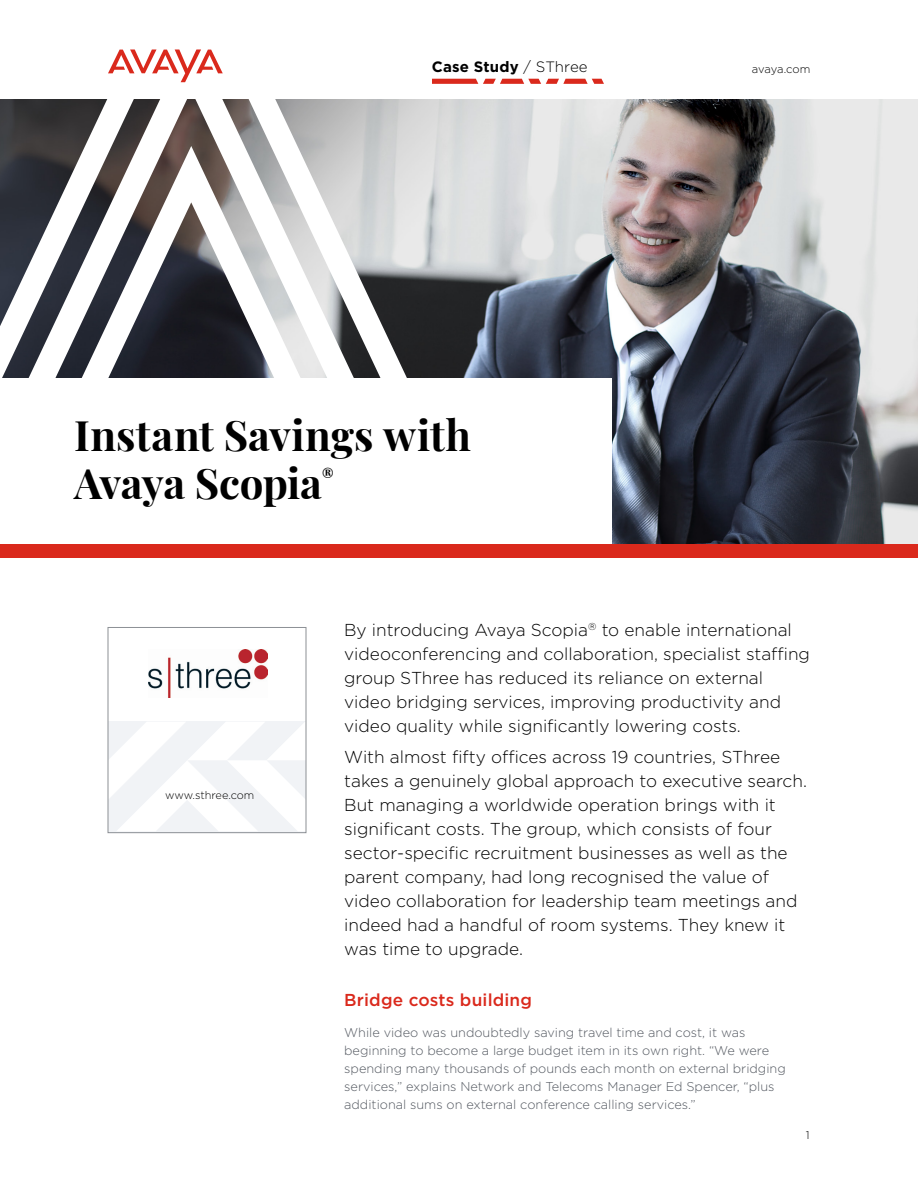
<style>
.page{position:relative;width:918px;height:1188px;background:#fff}
.page>*{position:absolute;margin:0;border:0;box-sizing:border-box;transform-origin:0 0}
.Headline_1_Bold_Left{font:700 42px/48px "Playfair Display";letter-spacing:-.005em;color:#000}
.Headline_1_Bold_Left-2{font:700 18.3px "Playfair Display";color:#000}
.Intro_Paragraph_Body{font:300 17.25px/24px "Gotham";color:#000}
.Subhead_1_Red_11_5_1{font:500 17.25px "Gotham";letter-spacing:.01em;color:#da291c}
.Header_copy{font:700 15px "Gotham";letter-spacing:.01em;color:#000}
.Body_8_5_12{font:300 12.75px/18px "Gotham";color:#535860}
.Header_copy-2{font:300 11.25px "Gotham";letter-spacing:-.01em;color:#000}
.Footer__page_number{font:300 11.25px "Gotham";color:#000}
.Partner_URL_address{font:300 10.95px "Gotham";letter-spacing:-.01em;color:#000}
.s1{font-weight:300}
</style>
<div class="page">
<svg style="left:432px;top:79px;width:172px;height:5px"></svg>
<svg style="left:110px;top:722px;width:194px;height:109px"></svg>
<div style="left:108px;top:627px;width:198px;height:206px;border:1px solid #8c9095"></div>
<img style="left:486px;top:99px;width:432px;height:445px">
<svg style="left:134px;top:99px;width:115px;height:47px"></svg>
<svg style="left:134px;top:146px;width:115px;height:232px"></svg>
<svg style="left:0;top:99px;width:134px;height:279px"></svg>
<svg style="left:249px;top:99px;width:237px;height:279px"></svg>
<svg style="left:108px;top:49px;width:115px;height:33px"></svg>
<div style="left:0;top:378px;width:612px;height:168px;background:#fff"></div>
<div style="left:0;top:545px;width:918px;height:13px;background:#da291c"></div>
<img style="left:149px;top:650px;width:119px;height:48px">
<p class="Header_copy" style="left:432px;top:58px;width:157px">Case Study <span class="s1">/ SThree</span></p>
<p class="Headline_1_Bold_Left" style="left:74px;top:407px;width:398px">Instant Savings with<br>Avaya Scopia</p>
<p class="Headline_1_Bold_Left-2" style="left:322px;top:461px;width:14px">®</p>
<p class="Header_copy-2" style="left:752px;top:63px;width:60px">avaya.com</p>
<p class="Partner_URL_address" style="left:165px;top:789px;width:91px">www.sthree.com</p>
<p class="Intro_Paragraph_Body" style="left:344px;top:618px;width:467px">By introducing Avaya Scopia<sup>®</sup> to enable international videoconferencing and collaboration, specialist staffing group SThree has reduced its reliance on external video bridging services, improving productivity and video quality while significantly lowering costs.</p>
<p class="Intro_Paragraph_Body" style="left:344px;top:744px;width:464px">With almost fifty offices across 19 countries, SThree takes a genuinely global approach to executive search.<br>But managing a worldwide operation brings with it significant costs. The group, which consists of four sector-specific recruitment businesses as well as the parent company, had long recognised the value of video collaboration for leadership team meetings and indeed had a handful of room systems. They knew it was time to upgrade.</p>
<p class="Subhead_1_Red_11_5_1" style="left:344px;top:990px;width:189px">Bridge costs building</p>
<p class="Body_8_5_12" style="left:344px;top:1024px;width:443px">While video was undoubtedly saving travel time and cost, it was beginning to become a large budget item in its own right. “We were spending many thousands of pounds each month on external bridging services,” explains Network and Telecoms Manager Ed Spencer, “plus additional sums on external conference calling services.”</p>
<p class="Footer__page_number" style="left:806px;top:1129px;width:5px">1</p>
</div>
